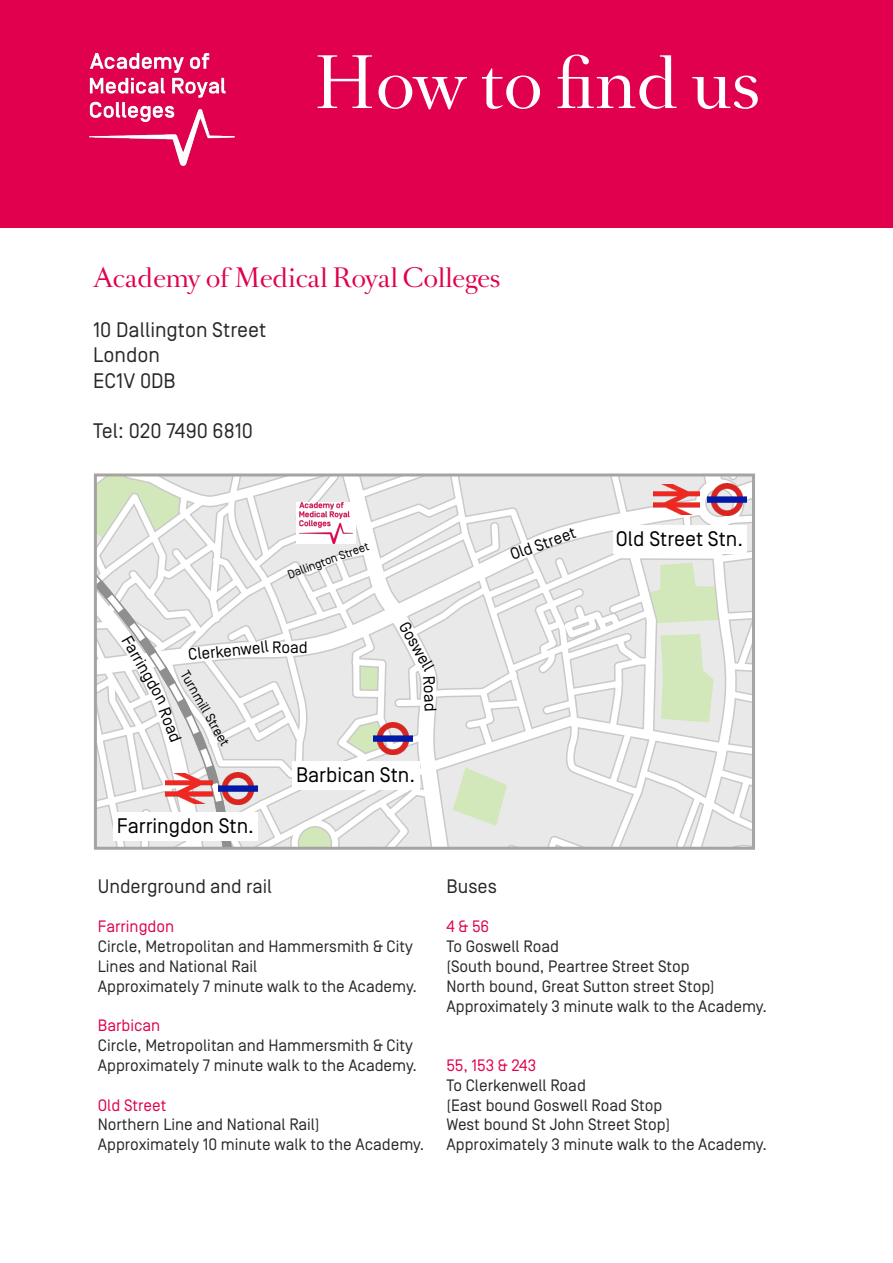
<style>
.page{position:relative;width:893px;height:1263px;background:#fff}
.page>*{position:absolute;margin:0;border:0;box-sizing:border-box;transform-origin:0 0}
.t1{font:64.5px "Romain Headline";color:#fff}
.t2{font:24px "Romain Headline";color:#e0004d}
.t3{font:21px/25.2px "Simplon BP Regular";color:#282828}
.t4{font:21px "Simplon BP Regular";color:#000}
.t5{font:19.5px "Simplon BP Regular";color:#282828}
.t6{font:16.5px/19.8px "Simplon BP Regular";color:#282828}
.t7{font:16.5px "Simplon BP Regular";color:#000}
.t8{font:16.5px "Simplon BP Regular";color:#e0004d}
.t9{font:13.5px "Simplon BP Regular";color:#000}
.t10{font:12px "Simplon BP Regular";color:#000}
</style>
<div class="page">
<div style="left:0;top:0;width:893px;height:227px;background:#e0004d"></div>
<svg style="left:98px;top:477px;width:653px;height:369px"></svg>
<img style="left:218px;top:773px;width:39px;height:32px">
<img style="left:166px;top:774px;width:46px;height:30px">
<img style="left:707px;top:483px;width:39px;height:32px">
<img style="left:653px;top:484px;width:47px;height:30px">
<img style="left:374px;top:722px;width:39px;height:32px">
<div style="left:613px;top:526px;width:133px;height:28px;background:#fff"></div>
<div style="left:113px;top:813px;width:145px;height:28px;background:#fff"></div>
<div style="left:292px;top:762px;width:127px;height:28px;background:#fff"></div>
<div style="left:296px;top:502px;width:60px;height:42px;background:#fff"></div>
<img style="left:299px;top:502px;width:54px;height:42px">
<img style="left:89px;top:53px;width:146px;height:112px">
<h1 class="t1" style="left:314px;top:37px;width:448px">How to find us</h1>
<h2 class="t2" style="left:93px;top:260px;width:409px">Academy of Medical Royal Colleges</h2>
<p class="t3" style="left:93px;top:317px;width:175px">10 Dallington Street<br>London<br>EC1V 0DB</p>
<p class="t3" style="left:93px;top:418px;width:161px">Tel: 020 7490 6810</p>
<p class="t10" style="left:286px;top:568px;width:87px;rotate:-20deg">Dallington Street</p>
<p class="t7" style="left:412px;top:618px;width:56px;rotate:60deg">Goswell</p>
<p class="t7" style="left:134px;top:632px;width:78px;rotate:60deg">Farringdon</p>
<p class="t7" style="left:187px;top:645px;width:82px;rotate:-6deg">Clerkenwell</p>
<p class="t7" style="left:272px;top:638px;width:37px">Road</p>
<p class="t9" style="left:191px;top:668px;width:85px;rotate:60deg">Turnmill Street</p>
<p class="t7" style="left:438px;top:675px;width:37px;rotate:87deg">Road</p>
<p class="t7" style="left:173px;top:705px;width:37px;rotate:69deg">Road</p>
<p class="t4" style="left:117px;top:813px;width:139px">Farringdon Stn.</p>
<p class="t4" style="left:296px;top:762px;width:121px">Barbican Stn.</p>
<p class="t7" style="left:507px;top:546px;width:70px;rotate:-20deg">Old Street</p>
<p class="t4" style="left:616px;top:526px;width:129px">Old Street Stn.</p>
<p class="t5" style="left:98px;top:875px;width:176px">Underground and rail</p>
<p class="t8" style="left:98px;top:917px;width:78px">Farringdon</p>
<p class="t6" style="left:98px;top:937px;width:321px">Circle, Metropolitan and Hammersmith &amp; City<br>Lines and National Rail<br>Approximately 7 minute walk to the Academy.</p>
<p class="t8" style="left:98px;top:1016px;width:64px">Barbican</p>
<p class="t6" style="left:98px;top:1036px;width:321px">Circle, Metropolitan and Hammersmith &amp; City<br>Approximately 7 minute walk to the Academy.</p>
<p class="t8" style="left:98px;top:1095px;width:70px">Old Street</p>
<p class="t6" style="left:98px;top:1115px;width:328px">Northern Line and National Rail)<br>Approximately 10 minute walk to the Academy.</p>
<p class="t5" style="left:446px;top:875px;width:52px">Buses</p>
<p class="t8" style="left:446px;top:917px;width:44px">4 &amp; 56</p>
<p class="t6" style="left:446px;top:937px;width:322px">To Goswell Road<br>(South bound, Peartree Street Stop<br>North bound, Great Sutton street Stop)<br>Approximately 3 minute walk to the Academy.</p>
<p class="t8" style="left:446px;top:1056px;width:91px">55, 153 &amp; 243</p>
<p class="t6" style="left:446px;top:1075px;width:322px">To Clerkenwell Road<br>(East bound Goswell Road Stop<br>West bound St John Street Stop)<br>Approximately 3 minute walk to the Academy.</p>
</div>
